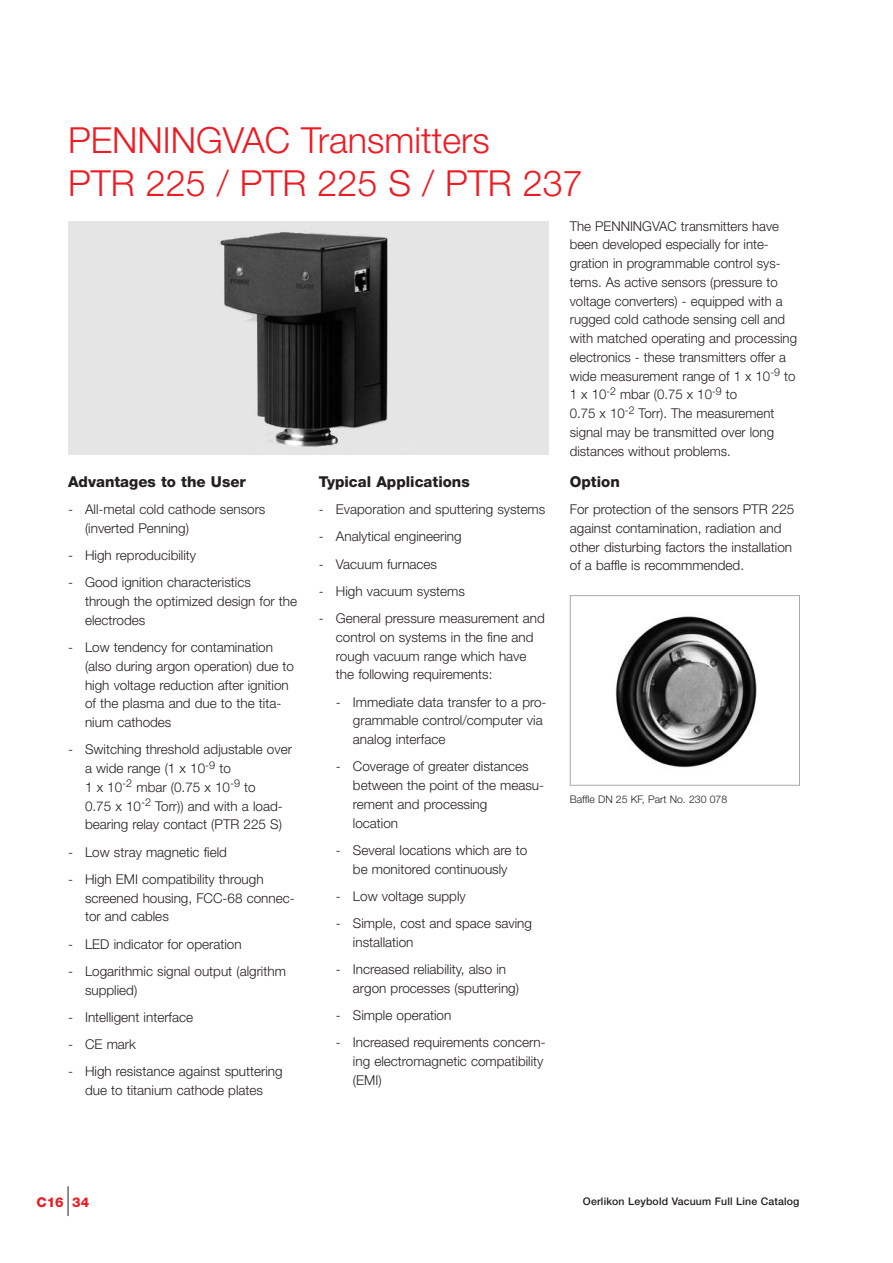
<style>
.page{position:relative;width:893px;height:1263px;background:#fff}
.page>*{position:absolute;margin:0;border:0;box-sizing:border-box;transform-origin:0 0}
.t1{font:300 36px/43.2px "Helvetica Neue";color:#ed1c24}
.t2{font:800 15px "Helvetica Neue";color:#231f20}
.t3{font:300 13.5px/18.8px "Helvetica Neue";color:#231f20}
.t4{font:800 13.5px "Helvetica Neue";color:#ed1c24}
.t5{font:500 10.5px "Helvetica Neue";letter-spacing:.015em;color:#231f20}
.t6{font:300 10.5px "Helvetica Neue";color:#231f20}
</style>
<div class="page">
<hr style="left:68px;top:1186px;width:1px;height:30px;background:#231f20">
<img style="left:68px;top:222px;width:481px;height:233px">
<img style="left:615px;top:616px;width:142px;height:152px">
<div style="left:570px;top:595px;width:230px;height:191px;border:1px solid #a7a9ac"></div>
<h1 class="t1" style="left:68px;top:122px;width:516px">PENNINGVAC Transmitters<br>PTR 225 / PTR 225 S / PTR 237</h1>
<p class="t2" style="left:68px;top:476px;width:179px">Advantages to the User</p>
<p class="t3" style="left:85px;top:501px;width:182px;text-indent:-17px">- All-metal cold cathode sensors (inverted Penning)</p>
<p class="t3" style="left:68px;top:547px;width:130px">- High reproducibility</p>
<p class="t3" style="left:85px;top:575px;width:214px;text-indent:-17px">- Good ignition characteristics through the optimized design for the electrodes</p>
<p class="t3" style="left:85px;top:639px;width:210px;text-indent:-17px">- Low tendency for contamination (also during argon operation) due to high voltage reduction after ignition of the plasma and due to the tita&shy;nium cathodes</p>
<p class="t3" style="left:85px;top:742px;width:208px;text-indent:-17px">- Switching threshold adjustable over a wide range (1 x 10<sup>-9</sup> to<br>1 x 10<sup>-2</sup> mbar (0.75 x 10<sup>-9</sup> to<br>0.75 x 10<sup>-2</sup> Torr)) and with a load&shy;bearing relay contact (PTR 225 S)</p>
<p class="t3" style="left:68px;top:844px;width:160px">- Low stray magnetic field</p>
<p class="t3" style="left:85px;top:871px;width:211px;text-indent:-17px">- High EMI compatibility through screened housing, FCC-68 connec&shy;tor and cables</p>
<p class="t3" style="left:68px;top:936px;width:175px">- LED indicator for operation</p>
<p class="t3" style="left:85px;top:963px;width:202px;text-indent:-17px">- Logarithmic signal output (algrithm supplied)</p>
<p class="t3" style="left:68px;top:1009px;width:127px">- Intelligent interface</p>
<p class="t3" style="left:68px;top:1036px;width:69px">- CE mark</p>
<p class="t3" style="left:68px;top:1064px;width:216px;text-align:center">- High resistance against sputtering due to titanium cathode plates</p>
<p class="t2" style="left:319px;top:476px;width:152px">Typical Applications</p>
<p class="t3" style="left:319px;top:501px;width:228px">- Evaporation and sputtering systems</p>
<p class="t3" style="left:319px;top:529px;width:144px">- Analytical engineering</p>
<p class="t3" style="left:319px;top:556px;width:120px">- Vacuum furnaces</p>
<p class="t3" style="left:319px;top:583px;width:147px">- High vacuum systems</p>
<p class="t3" style="left:336px;top:610px;width:210px;text-indent:-17px">- General pressure measurement and control on systems in the fine and rough vacuum range which have the following requirements:</p>
<p class="t3" style="left:353px;top:694px;width:195px;text-indent:-17px">- Immediate data transfer to a pro&shy;grammable control/computer via analog interface</p>
<p class="t3" style="left:353px;top:759px;width:193px;text-indent:-17px">- Coverage of greater distances between the point of the measu&shy;rement and processing<br>location</p>
<p class="t3" style="left:336px;top:842px;width:193px;text-align:center">- Several locations which are to be monitored continuously</p>
<p class="t3" style="left:336px;top:888px;width:131px">- Low voltage supply</p>
<p class="t3" style="left:353px;top:915px;width:181px;text-indent:-17px">- Simple, cost and space saving installation</p>
<p class="t3" style="left:353px;top:961px;width:168px;text-indent:-17px">- Increased reliability, also in argon processes (sputtering)</p>
<p class="t3" style="left:336px;top:1007px;width:117px">- Simple operation</p>
<p class="t3" style="left:353px;top:1035px;width:194px;text-indent:-17px">- Increased requirements concern&shy;ing electromagnetic compatibility (EMI)</p>
<p class="t3" style="left:570px;top:218px;width:229px">The PENNINGVAC transmitters have been developed especially for inte&shy;gration in programmable control sys&shy;tems. As active sensors (pressure to voltage converters) - equipped with a rugged cold cathode sensing cell and with matched operating and processing electronics - these transmitters offer a wide measurement range of 1 x 10<sup>-9</sup> to 1 x 10<sup>-2</sup> mbar (0.75 x 10<sup>-9</sup> to<br>0.75 x 10<sup>-2</sup> Torr). The measurement signal may be transmitted over long distances without problems.</p>
<p class="t2" style="left:570px;top:476px;width:51px">Option</p>
<p class="t3" style="left:570px;top:501px;width:226px">For protection of the sensors PTR 225 against contamination, radiation and other disturbing factors the installation of a baffle is recommmended.</p>
<p class="t6" style="left:570px;top:795px;width:159px">Baffle DN 25 KF, Part No. 230 078</p>
<p class="t4" style="left:37px;top:1197px;width:54px">C16 34</p>
<p class="t5" style="left:583px;top:1198px;width:218px">Oerlikon Leybold Vacuum Full Line Catalog</p>
</div>
